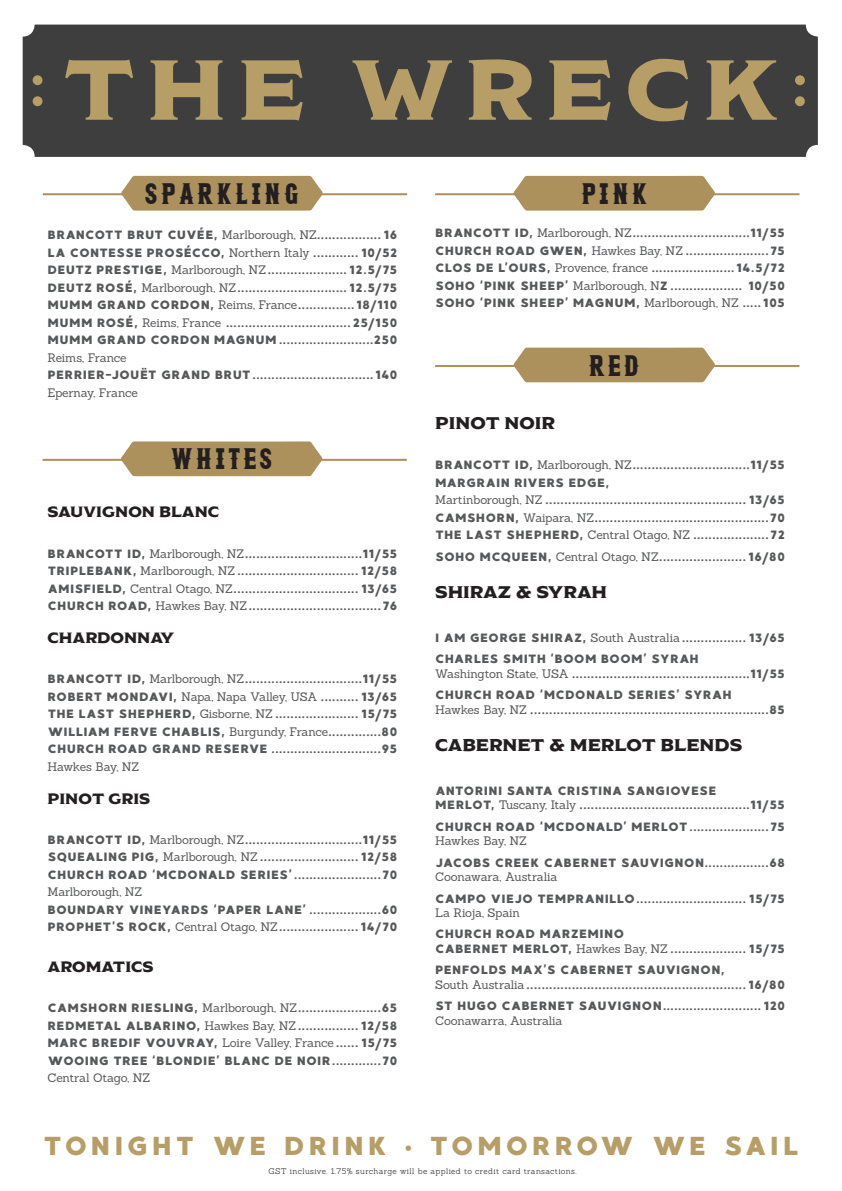
<style>
.page{position:relative;width:842px;height:1191px;background:#fff}
.page>*{position:absolute;margin:0;border:0;box-sizing:border-box;transform-origin:0 0}
.SUB{font:29.7px "Roper Serif";letter-spacing:.05em;color:#231f20}
.SUB-2{font:26px "MADE Good Time Grotesk";letter-spacing:.11em;color:#b69e66}
.SUB-3{font:16.8px "Modesto Expanded";color:#231f20}
.SUB-4{font:14.8px "Modesto Expanded";color:#231f20}
.list{font:12px/14.4px "MADE Good Time Grotesk";color:#57585a}
.list-2{font:12px "Sanchez";letter-spacing:-.015em;color:#57585a}
.list-3{font:12px "MADE Good Time Grotesk";letter-spacing:.02em;color:#57585a}
.ITEM_DESCRIPTION{font:300 8px "Sanchez";letter-spacing:.045em;color:#231f20}
.s1{font-family:"Sanchez"}
.s2{font-family:"Myriad Pro"}
</style>
<div class="page">
<div style="left:23px;top:25px;width:795px;height:132px;background:#3e3e3f;border-radius:12px"></div>
<svg style="left:65px;top:60px;width:68px;height:60px"></svg>
<svg style="left:151px;top:60px;width:72px;height:60px"></svg>
<svg style="left:242px;top:60px;width:61px;height:61px"></svg>
<svg style="left:352px;top:60px;width:100px;height:60px"></svg>
<svg style="left:469px;top:59px;width:63px;height:61px"></svg>
<svg style="left:549px;top:60px;width:61px;height:61px"></svg>
<svg style="left:628px;top:59px;width:60px;height:62px"></svg>
<svg style="left:707px;top:60px;width:70px;height:60px"></svg>
<div style="left:795px;top:75px;width:10px;height:10px;background:#b69e66;border-radius:50%"></div>
<div style="left:795px;top:96px;width:10px;height:10px;background:#b69e66;border-radius:50%"></div>
<div style="left:33px;top:75px;width:10px;height:10px;background:#b69e66;border-radius:50%"></div>
<div style="left:33px;top:96px;width:10px;height:10px;background:#b69e66;border-radius:50%"></div>
<hr style="left:435px;top:193px;width:364px;height:2px;background:#ac915c">
<svg style="left:514px;top:176px;width:201px;height:35px;background:#b19866"></svg>
<hr style="left:43px;top:193px;width:364px;height:2px;background:#ac915c">
<svg style="left:121px;top:176px;width:202px;height:35px;background:#b19867"></svg>
<hr style="left:43px;top:459px;width:364px;height:2px;background:#ac915c">
<svg style="left:121px;top:441px;width:201px;height:35px;background:#b19867"></svg>
<hr style="left:435px;top:365px;width:364px;height:2px;background:#ac915c">
<svg style="left:514px;top:347px;width:201px;height:35px;background:#b19867"></svg>
<p class="SUB" style="left:144px;top:176px;width:157px">SPARKLING</p>
<p class="SUB" style="left:580px;top:176px;width:69px">PINK</p>
<p class="list" style="left:47px;top:228px;width:352px">BRANCOTT BRUT CUVÉE, <span class="s1">Marlborough, NZ</span>................. 16</p>
<p class="list" style="left:47px;top:245px;width:351px">LA CONTESSE PROSÉCCO, <span class="s1">Northern Italy</span> ............ 10/52</p>
<p class="list" style="left:47px;top:263px;width:352px">DEUTZ PRESTIGE, <span class="s1">Marlborough, NZ</span>..................... 12.5/75</p>
<p class="list" style="left:47px;top:280px;width:352px">DEUTZ ROSÉ, <span class="s1">Marlborough, NZ</span>............................. 12.5/75</p>
<p class="list" style="left:47px;top:298px;width:351px">MUMM GRAND CORDON, <span class="s1">Reims, France</span>...............18/110</p>
<p class="list" style="left:47px;top:315px;width:352px">MUMM ROSÉ, <span class="s1">Reims, France</span> .................................25/150</p>
<p class="list" style="left:47px;top:333px;width:352px">MUMM GRAND CORDON MAGNUM .........................250</p>
<p class="list-2" style="left:47px;top:350px;width:81px">Reims, France</p>
<p class="list" style="left:47px;top:368px;width:352px">PERRIER-JOUËT GRAND BRUT................................140</p>
<p class="list-2" style="left:47px;top:385px;width:92px">Epernay, France</p>
<p class="SUB" style="left:170px;top:441px;width:104px">WHITES</p>
<p class="SUB-4" style="left:47px;top:505px;width:173px">SAUVIGNON BLANC</p>
<p class="list" style="left:47px;top:546px;width:351px">BRANCOTT ID, <span class="s1">Marlborough, NZ</span>...............................11/55</p>
<p class="list" style="left:47px;top:563px;width:352px">TRIPLEBANK, <span class="s1">Marlborough, NZ</span> ................................ 12/58</p>
<p class="list" style="left:47px;top:581px;width:352px">AMISFIELD, <span class="s1">Central Otago, NZ</span>................................. 13/65</p>
<p class="list" style="left:47px;top:598px;width:352px">CHURCH ROAD, <span class="s1">Hawkes Bay, NZ</span>...................................76</p>
<p class="SUB-4" style="left:47px;top:630px;width:128px">CHARDONNAY</p>
<p class="list" style="left:47px;top:671px;width:351px">BRANCOTT ID, <span class="s1">Marlborough, NZ</span>...............................11/55</p>
<p class="list" style="left:47px;top:689px;width:352px">ROBERT MONDAVI, <span class="s1">Napa, Napa Valley, USA</span> .......... 13/65</p>
<p class="list" style="left:47px;top:706px;width:352px">THE LAST SHEPHERD, <span class="s1">Gisborne, NZ</span> ...................... 15/75</p>
<p class="list" style="left:47px;top:724px;width:352px">WILLIAM FERVE CHABLIS, <span class="s1">Burgundy, France</span>..............80</p>
<p class="list" style="left:47px;top:741px;width:351px">CHURCH ROAD GRAND RESERVE .............................95</p>
<p class="list-2" style="left:47px;top:758px;width:93px">Hawkes Bay, NZ</p>
<p class="SUB-4" style="left:47px;top:791px;width:104px">PINOT GRIS</p>
<p class="list" style="left:47px;top:832px;width:351px">BRANCOTT ID, <span class="s1">Marlborough, NZ</span>...............................11/55</p>
<p class="list" style="left:47px;top:849px;width:352px">SQUEALING PIG, <span class="s1">Marlborough, NZ</span> .......................... 12/58</p>
<p class="list" style="left:47px;top:867px;width:351px">CHURCH ROAD ‘MCDONALD SERIES’.......................70</p>
<p class="list-2" style="left:47px;top:884px;width:96px">Marlborough, NZ</p>
<p class="list" style="left:47px;top:902px;width:352px">BOUNDARY VINEYARDS ‘PAPER LANE’ ...................60</p>
<p class="list" style="left:47px;top:919px;width:352px">PROPHET’S ROCK, <span class="s1">Central Otago, NZ</span>..................... 14/70</p>
<p class="SUB-4" style="left:47px;top:959px;width:108px">AROMATICS</p>
<p class="list" style="left:47px;top:1000px;width:352px">CAMSHORN RIESLING, <span class="s1">Marlborough, NZ</span>......................65</p>
<p class="list" style="left:47px;top:1018px;width:352px">REDMETAL ALBARINO, <span class="s1">Hawkes Bay, NZ</span>................ 12/58</p>
<p class="list" style="left:47px;top:1035px;width:352px">MARC BREDIF VOUVRAY, <span class="s1">Loire Valley, France</span> ...... 15/75</p>
<p class="list" style="left:47px;top:1053px;width:351px">WOOING TREE ‘BLONDIE’ BLANC DE NOIR.............70</p>
<p class="list-2" style="left:47px;top:1070px;width:104px">Central Otago, NZ</p>
<p class="list" style="left:435px;top:226px;width:351px">BRANCOTT ID, <span class="s1">Marlborough, NZ</span>...............................11/55</p>
<p class="list" style="left:435px;top:243px;width:352px">CHURCH ROAD GWEN, <span class="s1">Hawkes Bay, NZ</span> ......................75</p>
<p class="list" style="left:435px;top:261px;width:352px">CLOS DE L’OURS, <span class="s1">Provence, france</span> ......................14.5/72</p>
<p class="list" style="left:435px;top:278px;width:351px">SOHO ‘PINK SHEEP’ <span class="s1">Marlborough, N</span>Z ................... 10/50</p>
<p class="list-3" style="left:435px;top:295px;width:351px">SOHO ‘PINK SHEEP’ MAGNUM, <span class="s1">Marlborough, NZ</span> ..... 105</p>
<p class="SUB" style="left:588px;top:348px;width:54px">RED</p>
<p class="SUB-3" style="left:435px;top:415px;width:121px">PINOT NOIR</p>
<p class="list" style="left:435px;top:458px;width:351px">BRANCOTT ID, <span class="s1">Marlborough, NZ</span>...............................11/55</p>
<p class="list" style="left:435px;top:475px;width:176px">MARGRAIN RIVERS EDGE,</p>
<p class="list" style="left:435px;top:493px;width:352px"><span class="s1">Martinborough, NZ</span> ..................................................... 13/65</p>
<p class="list" style="left:435px;top:510px;width:352px">CAMSHORN, <span class="s1">Waipara, NZ</span>..............................................70</p>
<p class="list" style="left:435px;top:528px;width:352px">THE LAST SHEPHERD, <span class="s1">Central Otago, NZ</span> ....................72</p>
<p class="list" style="left:435px;top:549px;width:352px">SOHO MCQUEEN, <span class="s1">Central Otago, NZ</span>....................... 16/80</p>
<p class="SUB-3" style="left:435px;top:583px;width:173px">SHIRAZ &amp; SYRAH</p>
<p class="list" style="left:435px;top:630px;width:352px">I AM GEORGE SHIRAZ, <span class="s1">South Australia</span>................. 13/65</p>
<p class="list" style="left:435px;top:652px;width:351px">CHARLES SMITH ‘BOOM BOOM’ SYRAH<br><span class="s1">Washington State, USA</span> ...............................................11/55</p>
<p class="list" style="left:435px;top:688px;width:352px">CHURCH ROAD ‘MCDONALD SERIES’ SYRAH<br><span class="s1">Hawkes Bay, NZ</span> ...............................................................85</p>
<p class="SUB-3" style="left:435px;top:736px;width:309px">CABERNET &amp; MERLOT BLENDS</p>
<p class="list" style="left:435px;top:783px;width:351px">ANTORINI SANTA CRISTINA SANGIOVESE<br>MERLOT, <span class="s1">Tuscany, Italy</span> .............................................11/55</p>
<p class="list" style="left:435px;top:819px;width:352px">CHURCH ROAD ‘MCDONALD’ MERLOT.....................75<br><span class="s1">Hawkes Bay, NZ</span></p>
<p class="list" style="left:435px;top:855px;width:352px">JACOBS CREEK CABERNET SAUVIGNON.................68<br><span class="s1">Coonawara, Australia</span></p>
<p class="list" style="left:435px;top:891px;width:352px">CAMPO VIEJO TEMPRANILLO............................. 15/75<br><span class="s1">La Rioja, Spain</span></p>
<p class="list" style="left:435px;top:927px;width:352px">CHURCH ROAD MARZEMINO<br>CABERNET MERLOT, <span class="s1">Hawkes Bay, NZ</span> .................... 15/75</p>
<p class="list" style="left:435px;top:963px;width:352px">PENFOLDS MAX’S CABERNET SAUVIGNON,<br><span class="s1">South Australia</span>.......................................................... 16/80</p>
<p class="list" style="left:435px;top:998px;width:352px">ST HUGO CABERNET SAUVIGNON.......................... 120<br><span class="s1">Coonawarra, Australia</span></p>
<p class="SUB-2" style="left:43px;top:1129px;width:758px">TONIGHT WE DRINK <span class="s2">•</span> TOMORROW WE SAIL</p>
<p class="ITEM_DESCRIPTION" style="left:269px;top:1166px;width:309px">GST inclusive. 1.75% surcharge will be applied to credit card transactions.</p>
</div>
